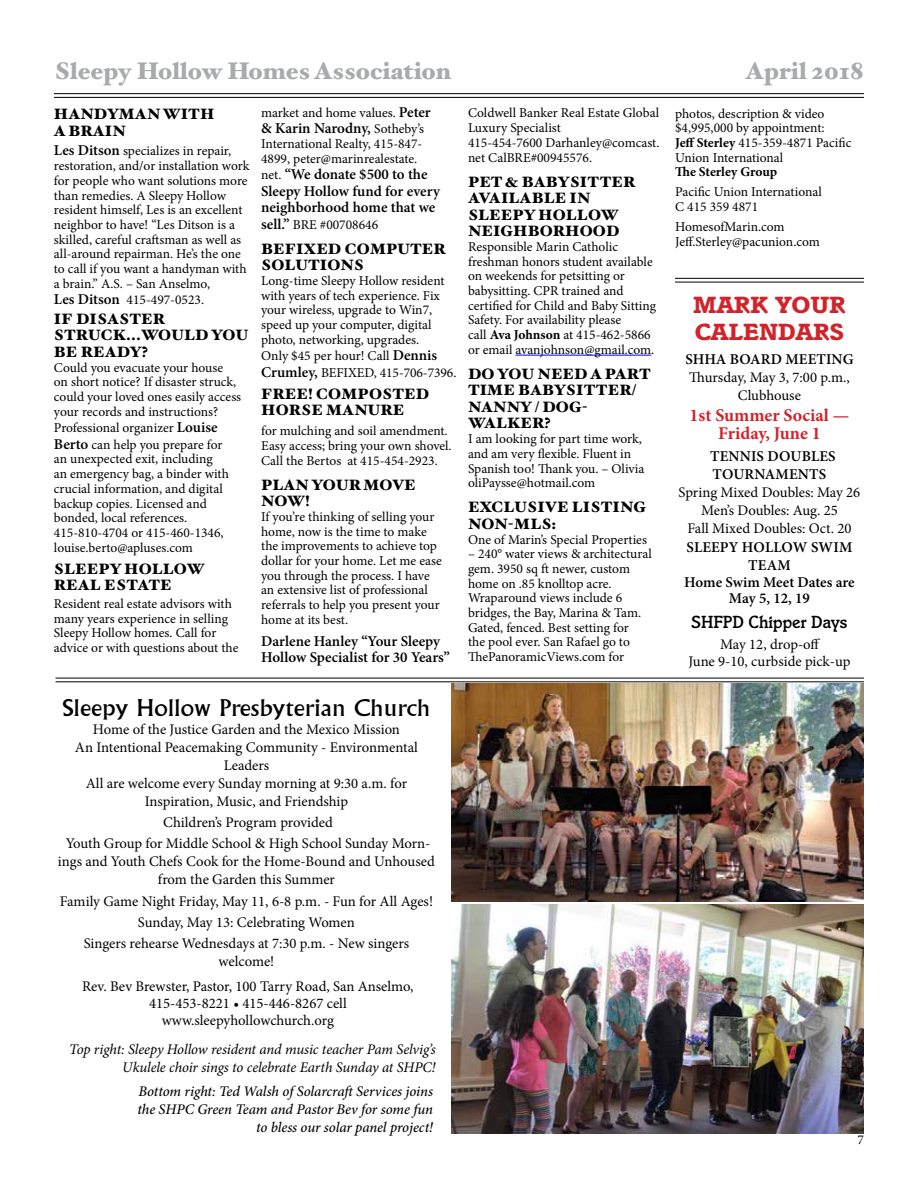
<style>
.page{position:relative;width:918px;height:1188px;background:#fff}
.page>*{position:absolute;margin:0;border:0;box-sizing:border-box;transform-origin:0 0}
.t1{font:900 24px "Hoefler Text";color:#a8aaad}
.t2{font:700 24px/27px "Italia";color:#d2232a;scale:1.1 1}
.t3{font:22.5px "Albertus";color:#000;scale:1.1 1}
.t4{font:700 18px/18px "Minion Pro";color:#d2232a;text-align:center}
.t5{font:500 18px "Italia";color:#000;scale:.95 1}
.t6{font:900 15px/16.5px "Hoefler Text";letter-spacing:.01em;color:#000}
.t7{font:600 15px/16.5px "Minion Pro";color:#000}
.t8{font:14.7px/18px "Minion Pro";letter-spacing:-.005em;color:#000;text-align:center}
.t9{font:italic 500 14.7px/18px "Minion Pro";letter-spacing:-.01em;color:#000;text-align:right}
.t10{font:italic 14.7px/18px "Minion Pro";letter-spacing:-.01em;color:#000;text-align:right}
.t11{font:13.5px/14.7px "Minion Pro";color:#000}
.t12{font:700 13.5px "Minion Pro";letter-spacing:-.005em;color:#000}
.s1{font-weight:600;font-size:15px}
.s2{font-weight:400;font-size:13.5px}
.s3{font-weight:700}
</style>
<div class="page">
<hr style="left:54px;top:93px;width:810px;height:1px;background:#000">
<hr style="left:54px;top:97px;width:810px;height:1px;background:#000">
<hr style="left:675px;top:278px;width:189px;height:1px;background:#000">
<hr style="left:675px;top:282px;width:189px;height:1px;background:#000">
<hr style="left:516px;top:355px;width:135px;height:1px;background:#00f">
<hr style="left:56px;top:678px;width:808px;height:1px;background:#000">
<hr style="left:56px;top:681px;width:808px;height:1px;background:#000">
<img style="left:451px;top:684px;width:413px;height:217px">
<img style="left:451px;top:904px;width:413px;height:230px">
<h1 class="t1" style="left:54px;top:57px;width:398px">Sleepy Hollow Homes Association</h1>
<h1 class="t1" style="left:745px;top:57px;width:120px">April 2018</h1>
<p class="t6" style="left:54px;top:106px;width:162px">HANDYMAN WITH<br>A BRAIN</p>
<p class="t11" style="left:54px;top:144px;width:197px"><span class="s1">Les Ditson</span> specializes in repair, restoration, and/or installation work for people who want solutions more than remedies. A Sleepy Hollow resident himself, Les is an excellent neighbor to have! “Les Ditson is a skilled, careful craftsman as well as all-around repairman. He’s the one to call if you want a handyman with a brain.” A.S. – San Anselmo,</p>
<p class="t11" style="left:54px;top:293px;width:152px"><span class="s1">Les Ditson</span> 415-497-0523.</p>
<p class="t6" style="left:54px;top:311px;width:196px">IF DISASTER<br>STRUCK...WOULD YOU<br>BE READY?</p>
<p class="t11" style="left:54px;top:360px;width:189px">Could you evacuate your house<br>on short notice? If disaster struck, could your loved ones easily access your records and instructions?</p>
<p class="t11" style="left:54px;top:420px;width:170px;line-height:16.5px">Professional organizer <span class="s1">Louise<br>Berto</span> can help you prepare for</p>
<p class="t11" style="left:54px;top:452px;width:177px">an unexpected exit, including an emergency bag, a binder with crucial information, and digital backup copies. Licensed and bonded, local references.<br>415-810-4704 or 415-460-1346, louise.berto@apluses.com</p>
<p class="t6" style="left:54px;top:560px;width:152px">SLEEPY HOLLOW<br>REAL ESTATE</p>
<p class="t11" style="left:54px;top:596px;width:186px">Resident real estate advisors with many years experience in selling Sleepy Hollow homes. Call for advice or with questions about the</p>
<p class="t11" style="left:261px;top:105px;width:171px">market and home values. <span class="s1">Peter</span></p>
<p class="t7" style="left:261px;top:120px;width:164px">&amp; Karin Narodny, <span class="s2">Sotheby’s</span></p>
<p class="t11" style="left:261px;top:136px;width:163px">International Realty, 415-847-<br>4899, peter@marinrealestate.</p>
<p class="t7" style="left:261px;top:166px;width:180px"><span class="s2">net.</span> “We donate $500 to the<br>Sleepy Hollow fund for every neighborhood home that we</p>
<p class="t11" style="left:261px;top:217px;width:119px"><span class="s1">sell.”</span> BRE #00708646</p>
<p class="t6" style="left:261px;top:240px;width:186px">BEFIXED COMPUTER<br>SOLUTIONS</p>
<p class="t11" style="left:261px;top:273px;width:185px">Long-time Sleepy Hollow resident with years of tech experience. Fix your wireless, upgrade to Win7, speed up your computer, digital photo, networking, upgrades.</p>
<p class="t11" style="left:261px;top:348px;width:197px;line-height:16.5px">Only $45 per hour! Call <span class="s1">Dennis<br>Crumley,</span> BEFIXED, 415-706-7396.</p>
<p class="t6" style="left:261px;top:385px;width:170px">FREE! COMPOSTED<br>HORSE MANURE</p>
<p class="t11" style="left:261px;top:424px;width:192px">for mulching and soil amendment.<br>Easy access; bring your own shovel.<br>Call the Bertos at 415-454-2923.</p>
<p class="t6" style="left:261px;top:476px;width:156px">PLAN YOUR MOVE<br>NOW!</p>
<p class="t11" style="left:261px;top:509px;width:182px">If you’re thinking of selling your home, now is the time to make the improvements to achieve top dollar for your home. Let me ease you through the process. I have an extensive list of professional referrals to help you present your home at its best.</p>
<p class="t7" style="left:261px;top:633px;width:190px">Darlene Hanley “Your Sleepy<br>Hollow Specialist for 30 Years”</p>
<p class="t11" style="left:468px;top:106px;width:193px">Coldwell Banker Real Estate Global<br>Luxury Specialist<br>415-454-7600 Darhanley@comcast. net CalBRE#00945576.</p>
<p class="t6" style="left:468px;top:173px;width:169px">PET &amp; BABYSITTER<br>AVAILABLE IN<br>SLEEPY HOLLOW<br>NEIGHBORHOOD</p>
<p class="t11" style="left:468px;top:239px;width:190px">Responsible Marin Catholic freshman honors student available on weekends for petsitting or babysitting. CPR trained and certified for Child and Baby Sitting<br>Safety. For availability please<br>call <span class="s3">Ava Johnson</span> at 415-462-5866 or email avanjohnson@gmail.com.</p>
<p class="t6" style="left:468px;top:366px;width:184px">DO YOU NEED A PART<br>TIME BABYSITTER/<br>NANNY / DOG-<br>WALKER?</p>
<p class="t11" style="left:468px;top:432px;width:178px">I am looking for part time work, and am very flexible. Fluent in<br>Spanish too! Thank you. – Olivia oliPaysse@hotmail.com</p>
<p class="t6" style="left:468px;top:499px;width:179px">EXCLUSIVE LISTING<br>NON-MLS:</p>
<p class="t11" style="left:468px;top:532px;width:181px">One of Marin’s Special Properties</p>
<p class="t11" style="left:468px;top:547px;width:185px">– 240° water views &amp; architectural gem. 3950 sq ft newer, custom home on .85 knolltop acre.<br>Wraparound views include 6 bridges, the Bay, Marina &amp; Tam.<br>Gated, fenced. Best setting for<br>the pool ever. San Rafael go to<br>ThePanoramicViews.com for</p>
<h2 class="t3" style="left:63px;top:695px;width:336px">Sleepy Hollow Presbyterian Church</h2>
<p class="t8" style="left:75px;top:720px;width:345px">Home of the Justice Garden and the Mexico Mission<br>An Intentional Peacemaking Community - Environmental Leaders<br>All are welcome every Sunday morning at 9:30 a.m. for Inspiration, Music, and Friendship</p>
<p class="t8" style="left:66px;top:812px;width:366px;line-height:21.3px">Children’s Program provided<br>Youth Group for Middle School &amp; High School Sunday Morn-</p>
<p class="t8" style="left:58px;top:853px;width:379px">ings and Youth Chefs Cook for the Home-Bound and Unhoused from the Garden this Summer</p>
<p class="t8" style="left:60px;top:890px;width:375px;line-height:21.3px">Family Game Night Friday, May 11, 6-8 p.m. - Fun for All Ages!<br>Sunday, May 13: Celebrating Women<br>Singers rehearse Wednesdays at 7:30 p.m. - New singers</p>
<p class="t8" style="left:82px;top:949px;width:333px;line-height:24.8px">welcome!<br>Rev. Bev Brewster, Pastor, 100 Tarry Road, San Anselmo,</p>
<p class="t8" style="left:149px;top:995px;width:199px;line-height:17.1px">415-453-8221 • 415-446-8267 cell www.sleepyhollowchurch.org</p>
<p class="t10" style="left:69px;top:1041px;width:368px">Top right: Sleepy Hollow resident and music teacher Pam Selvig’s<br>Ukulele choir sings to celebrate Earth Sunday at SHPC!</p>
<p class="t9" style="left:137px;top:1083px;width:297px">Bottom right: Ted Walsh of Solarcraft Services joins the SHPC Green Team and Pastor Bev for some fun to bless our solar panel project!</p>
<p class="t11" style="left:675px;top:106px;width:178px">photos, description &amp; video $4,995,000 by appointment:<br><span class="s3">Jeff Sterley</span> 415-359-4871 Pacific<br>Union International</p>
<p class="t12" style="left:675px;top:163px;width:104px">The Sterley Group</p>
<p class="t11" style="left:675px;top:185px;width:148px">Pacific Union International<br>C 415 359 4871</p>
<p class="t11" style="left:675px;top:220px;width:146px">HomesofMarin.com<br>Jeff.Sterley@pacunion.com</p>
<h1 class="t2" style="left:693px;top:291px;width:140px">MARK YOUR<br>CALENDARS</h1>
<p class="t7" style="left:685px;top:351px;width:170px">SHHA BOARD MEETING</p>
<p class="t8" style="left:689px;top:369px;width:162px">Thursday, May 3, 7:00 p.m.,<br>Clubhouse</p>
<h3 class="t4" style="left:690px;top:406px;width:161px">1st Summer Social —<br>Friday, June 1</h3>
<p class="t7" style="left:710px;top:447px;width:127px;line-height:18px">TENNIS DOUBLES<br>TOURNAMENTS</p>
<p class="t8" style="left:679px;top:483px;width:183px">Spring Mixed Doubles: May 26<br>Men’s Doubles: Aug. 25<br>Fall Mixed Doubles: Oct. 20</p>
<p class="t7" style="left:687px;top:539px;width:167px;line-height:18px;text-align:center">SLEEPY HOLLOW SWIM<br>TEAM</p>
<p class="t7" style="left:684px;top:574px;width:172px;text-align:center">Home Swim Meet Dates are<br>May 5, 12, 19</p>
<h3 class="t5" style="left:692px;top:611px;width:166px">SHFPD Chipper Days</h3>
<p class="t8" style="left:688px;top:636px;width:164px;line-height:17.1px">May 12, drop-off<br>June 9-10, curbside pick-up</p>
<p class="t11" style="left:858px;top:1132px;width:8px">7</p>
</div>
